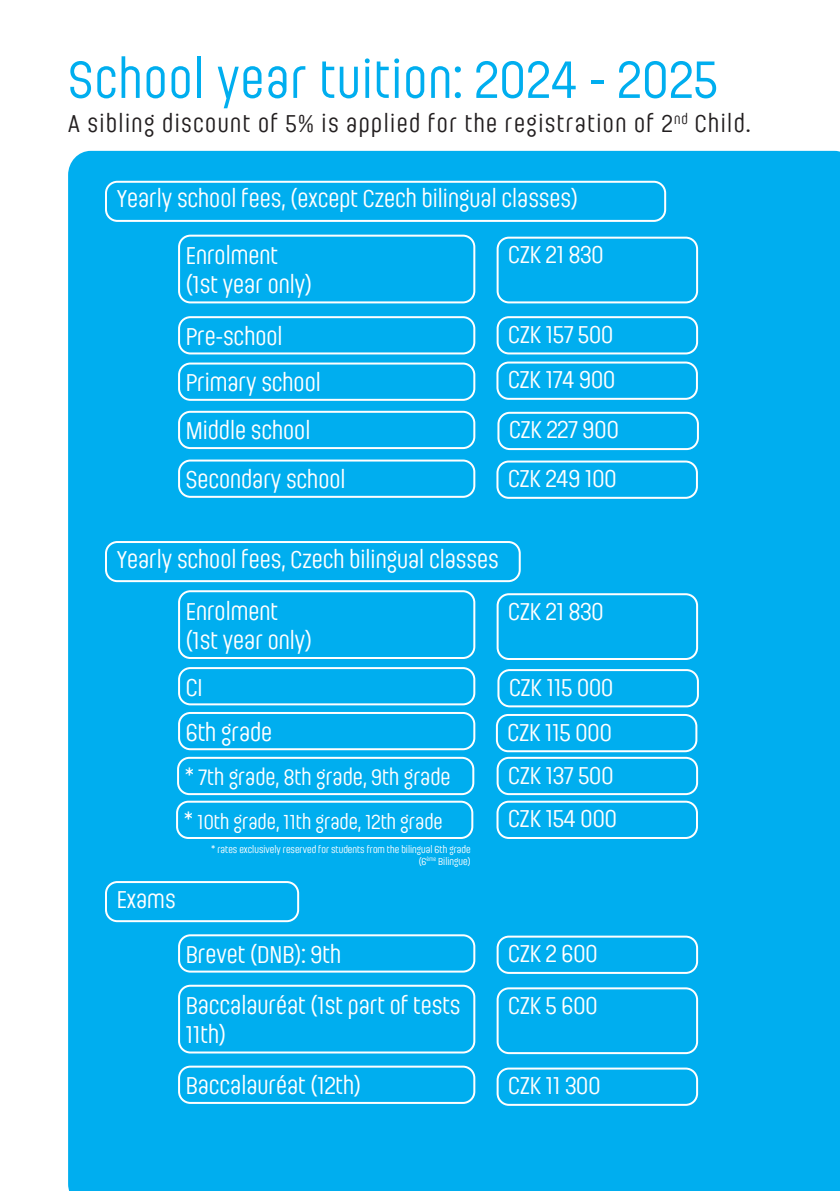
<style>
.page{position:relative;width:840px;height:1191px;background:#fff}
.page>*{position:absolute;margin:0;border:0;box-sizing:border-box;transform-origin:0 0}
.t1{font:52px "Ladislav";letter-spacing:.02em;color:#00aeef}
.t2{font:24px/28.8px "Ladislav";color:#fff}
.t3{font:24px "Ladislav";letter-spacing:.06em;color:#231f20}
.t4{font:22px "Ladislav";color:#fff}
.t5{font:20px "Ladislav";color:#fff}
.t6{font:10px/12px "Ladislav";color:#fff;text-align:right}
.s1{font-size:22px}
</style>
<div class="page">
<div style="left:68px;top:151px;width:771px;height:1040px;background:#00aeef"></div>
<div style="left:178px;top:235px;width:297px;height:68px;border:2px solid #fff;border-radius:11px"></div>
<div style="left:178px;top:316px;width:297px;height:38px;border:2px solid #fff;border-radius:11px"></div>
<div style="left:496px;top:237px;width:201px;height:66px;border:2px solid #fff;border-radius:11px"></div>
<div style="left:496px;top:316px;width:201px;height:38px;border:2px solid #fff;border-radius:11px"></div>
<div style="left:178px;top:362px;width:297px;height:39px;border:2px solid #fff;border-radius:11px"></div>
<div style="left:178px;top:411px;width:297px;height:38px;border:2px solid #fff;border-radius:11px"></div>
<div style="left:178px;top:459px;width:297px;height:39px;border:2px solid #fff;border-radius:11px"></div>
<div style="left:496px;top:460px;width:201px;height:39px;border:2px solid #fff;border-radius:11px"></div>
<div style="left:497px;top:412px;width:201px;height:38px;border:2px solid #fff;border-radius:11px"></div>
<div style="left:496px;top:361px;width:201px;height:39px;border:2px solid #fff;border-radius:11px"></div>
<div style="left:105px;top:541px;width:415px;height:41px;border:2px solid #fff;border-radius:11px"></div>
<div style="left:178px;top:590px;width:297px;height:69px;border:2px solid #fff;border-radius:11px"></div>
<div style="left:178px;top:667px;width:297px;height:38px;border:2px solid #fff;border-radius:11px"></div>
<div style="left:178px;top:712px;width:297px;height:38px;border:2px solid #fff;border-radius:11px"></div>
<div style="left:177px;top:757px;width:297px;height:38px;border:2px solid #fff;border-radius:11px"></div>
<div style="left:496px;top:593px;width:201px;height:67px;border:2px solid #fff;border-radius:11px"></div>
<div style="left:176px;top:800px;width:297px;height:39px;border:2px solid #fff;border-radius:11px"></div>
<div style="left:497px;top:669px;width:201px;height:38px;border:2px solid #fff;border-radius:11px"></div>
<div style="left:495px;top:714px;width:202px;height:38px;border:2px solid #fff;border-radius:11px"></div>
<div style="left:496px;top:757px;width:201px;height:38px;border:2px solid #fff;border-radius:11px"></div>
<div style="left:496px;top:800px;width:201px;height:39px;border:2px solid #fff;border-radius:11px"></div>
<div style="left:105px;top:181px;width:560px;height:41px;border:2px solid #fff;border-radius:11px"></div>
<div style="left:105px;top:881px;width:194px;height:41px;border:2px solid #fff;border-radius:11px"></div>
<div style="left:178px;top:934px;width:297px;height:38px;border:2px solid #fff;border-radius:11px"></div>
<div style="left:178px;top:984px;width:297px;height:69px;border:2px solid #fff;border-radius:11px"></div>
<div style="left:178px;top:1065px;width:297px;height:39px;border:2px solid #fff;border-radius:11px"></div>
<div style="left:496px;top:987px;width:201px;height:67px;border:2px solid #fff;border-radius:11px"></div>
<div style="left:496px;top:935px;width:201px;height:39px;border:2px solid #fff;border-radius:11px"></div>
<div style="left:496px;top:1067px;width:201px;height:38px;border:2px solid #fff;border-radius:11px"></div>
<p class="t1" style="left:68px;top:48px;width:650px">School year tuition: 2024 - 2025</p>
<p class="t3" style="left:68px;top:109px;width:683px">A sibling discount of 5% is applied for the registration of 2<sup>nd</sup> Child.</p>
<p class="t2" style="left:117px;top:184px;width:462px">Yearly school fees, (except Czech bilingual classes)</p>
<p class="t2" style="left:186px;top:241px;width:94px">Enrolment</p>
<p class="t2" style="left:186px;top:269px;width:128px">(1st year only)</p>
<p class="t2" style="left:186px;top:321px;width:98px">Pre-school</p>
<p class="t2" style="left:508px;top:240px;width:97px">CZK 21 830</p>
<p class="t2" style="left:508px;top:319px;width:106px">CZK 157 500</p>
<p class="t2" style="left:508px;top:365px;width:109px">CZK 174 900</p>
<p class="t2" style="left:186px;top:368px;width:136px">Primary school</p>
<p class="t2" style="left:186px;top:416px;width:126px">Middle school</p>
<p class="t2" style="left:186px;top:465px;width:161px">Secondary school</p>
<p class="t2" style="left:508px;top:464px;width:110px">CZK 249 100</p>
<p class="t2" style="left:509px;top:415px;width:111px">CZK 227 900</p>
<p class="t2" style="left:117px;top:544px;width:383px">Yearly school fees, Czech bilingual classes</p>
<p class="t2" style="left:186px;top:596px;width:94px">Enrolment</p>
<p class="t2" style="left:186px;top:625px;width:128px">(1st year only)</p>
<p class="t2" style="left:186px;top:672px;width:18px">CI</p>
<p class="t2" style="left:186px;top:717px;width:88px">6th grade</p>
<p class="t4" style="left:185px;top:763px;width:267px">* 7th grade, 8th grade, 9th grade</p>
<p class="t5" style="left:184px;top:809px;width:260px"><span class="s1">*</span> 10th grade, 11th grade, 12th grade</p>
<p class="t2" style="left:117px;top:884px;width:60px">Exams</p>
<p class="t6" style="left:211px;top:842px;width:261px">* rates exclusively reserved for students from the bilingual 6th grade (6<sup>ème</sup> Bilingue)</p>
<p class="t2" style="left:508px;top:596px;width:97px">CZK 21 830</p>
<p class="t2" style="left:509px;top:672px;width:106px">CZK 115 000</p>
<p class="t2" style="left:507px;top:717px;width:106px">CZK 115 000</p>
<p class="t2" style="left:508px;top:760px;width:107px">CZK 137 500</p>
<p class="t2" style="left:508px;top:804px;width:110px">CZK 154 000</p>
<p class="t2" style="left:186px;top:939px;width:157px">Brevet (DNB): 9th</p>
<p class="t2" style="left:186px;top:990px;width:276px">Baccalauréat (1st part of tests<br>11th)</p>
<p class="t2" style="left:186px;top:1070px;width:177px">Baccalauréat (12th)</p>
<p class="t2" style="left:508px;top:938px;width:91px">CZK 2 600</p>
<p class="t2" style="left:508px;top:990px;width:91px">CZK 5 600</p>
<p class="t2" style="left:508px;top:1070px;width:94px">CZK 11 300</p>
</div>
